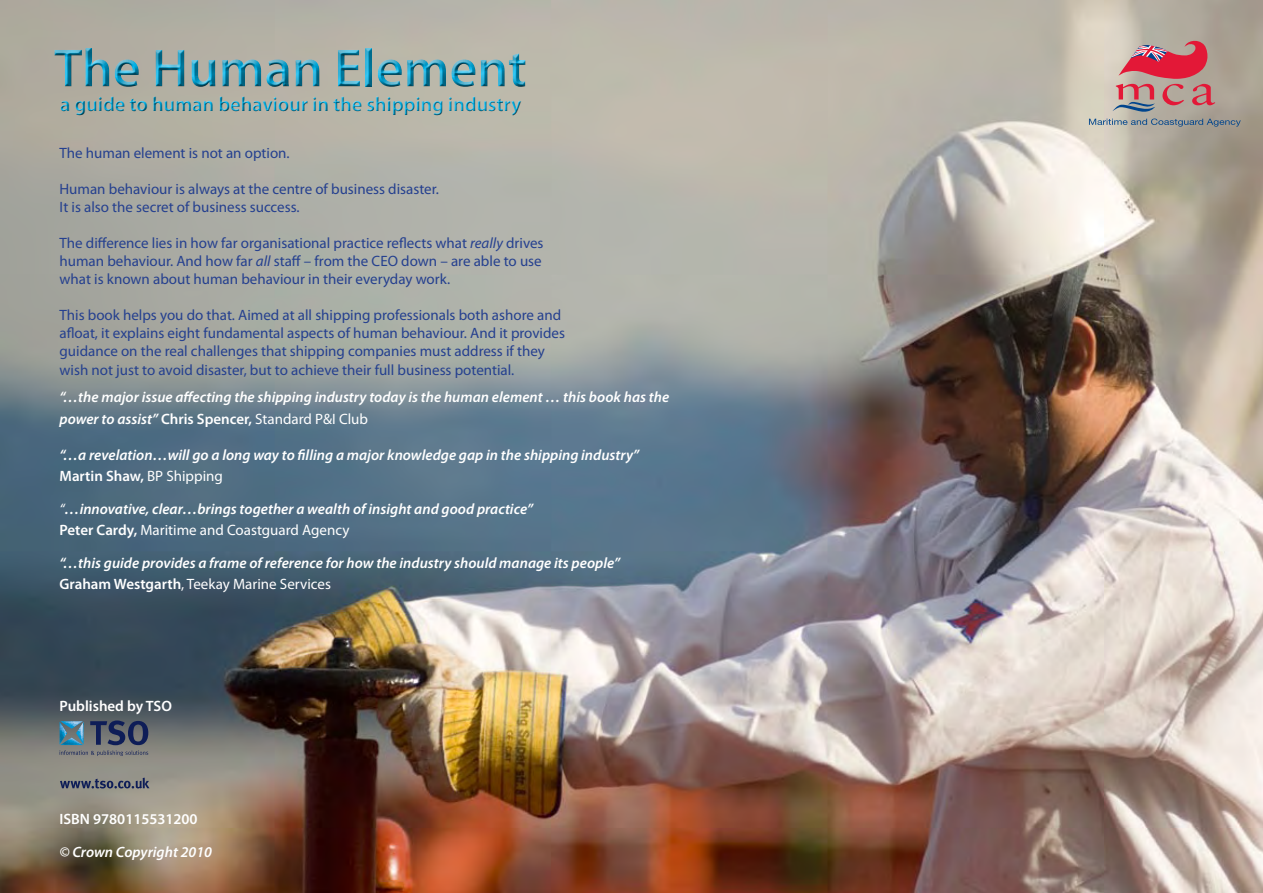
<style>
.page{position:relative;width:1263px;height:893px;background:#fff}
.page>*{position:absolute;margin:0;border:0;box-sizing:border-box;transform-origin:0 0}
.t1{font:600 54px "Myriad Pro";color:#00b9f1}
.t2{font:600 20.25px "Myriad Pro";color:#00b9f1}
.t3{font:15px/18px "Myriad Pro";color:#25408f}
.t4{font:italic 600 15px/21.6px "Myriad Pro";color:#fff}
.t5{font:600 15px "Myriad Pro";color:#fff}
.s1{font-style:italic}
.s2{font-style:normal}
.s3{font-weight:400;font-style:normal}
.s4{font-weight:400}
</style>
<div class="page">
<img style="left:0;top:0;width:1263px;height:893px">
<svg style="left:1089px;top:119px;width:152px;height:8px"></svg>
<svg style="left:1112px;top:40px;width:103px;height:72px;background:#c27e82"></svg>
<div style="left:45px;top:29px;width:496px;height:89px;background:#b6b1a7"></div>
<div style="left:45px;top:41px;width:492px;height:77px;background:#000;opacity:.75"></div>
<svg style="left:60px;top:720px;width:88px;height:36px;background:#586879"></svg>
<svg style="left:60px;top:778px;width:89px;height:10px"></svg>
<h1 class="t1" style="left:54px;top:34px;width:474px">The Human Element</h1>
<h2 class="t2" style="left:60px;top:91px;width:463px">a guide to human behaviour in the shipping industry</h2>
<p class="t3" style="left:60px;top:144px;width:232px">The human element is not an option.</p>
<p class="t3" style="left:60px;top:180px;width:381px">Human behaviour is always at the centre of business disaster.<br>It is also the secret of business success.</p>
<p class="t3" style="left:60px;top:234px;width:486px">The difference lies in how far organisational practice reflects what <span class="s1">really</span> drives human behaviour. And how far <span class="s1">all</span> staff – from the CEO down – are able to use what is known about human behaviour in their everyday work.</p>
<p class="t3" style="left:60px;top:306px;width:507px">This book helps you do that. Aimed at all shipping professionals both ashore and afloat, it explains eight fundamental aspects of human behaviour. And it provides guidance on the real challenges that shipping companies must address if they wish not just to avoid disaster, but to achieve their full business potential.</p>
<p class="t4" style="left:60px;top:386px;width:611px">“…the major issue affecting the shipping industry today is the human element … this book has the power to assist” <span class="s2">Chris Spencer,</span> <span class="s3">Standard P&amp;I Club</span></p>
<p class="t4" style="left:60px;top:443px;width:581px">“…a revelation…will go a long way to filling a major knowledge gap in the shipping industry”<br><span class="s2">Martin Shaw,</span> <span class="s3">BP Shipping</span></p>
<p class="t4" style="left:60px;top:497px;width:475px"><span class="s4">“</span>…innovative, clear…brings together a wealth of insight and good practice”<br><span class="s2">Peter Cardy,</span> <span class="s3">Maritime and Coastguard Agency</span></p>
<p class="t4" style="left:60px;top:551px;width:562px">“…this guide provides a frame of reference for how the industry should manage its people”<br><span class="s2">Graham Westgarth</span><span class="s3">, Teekay Marine Services</span></p>
<p class="t5" style="left:60px;top:696px;width:114px">Published by TSO</p>
<p class="t5" style="left:60px;top:810px;width:140px">ISBN 9780115531200</p>
<p class="t4" style="left:60px;top:840px;width:154px">© Crown Copyright 2010</p>
</div>
